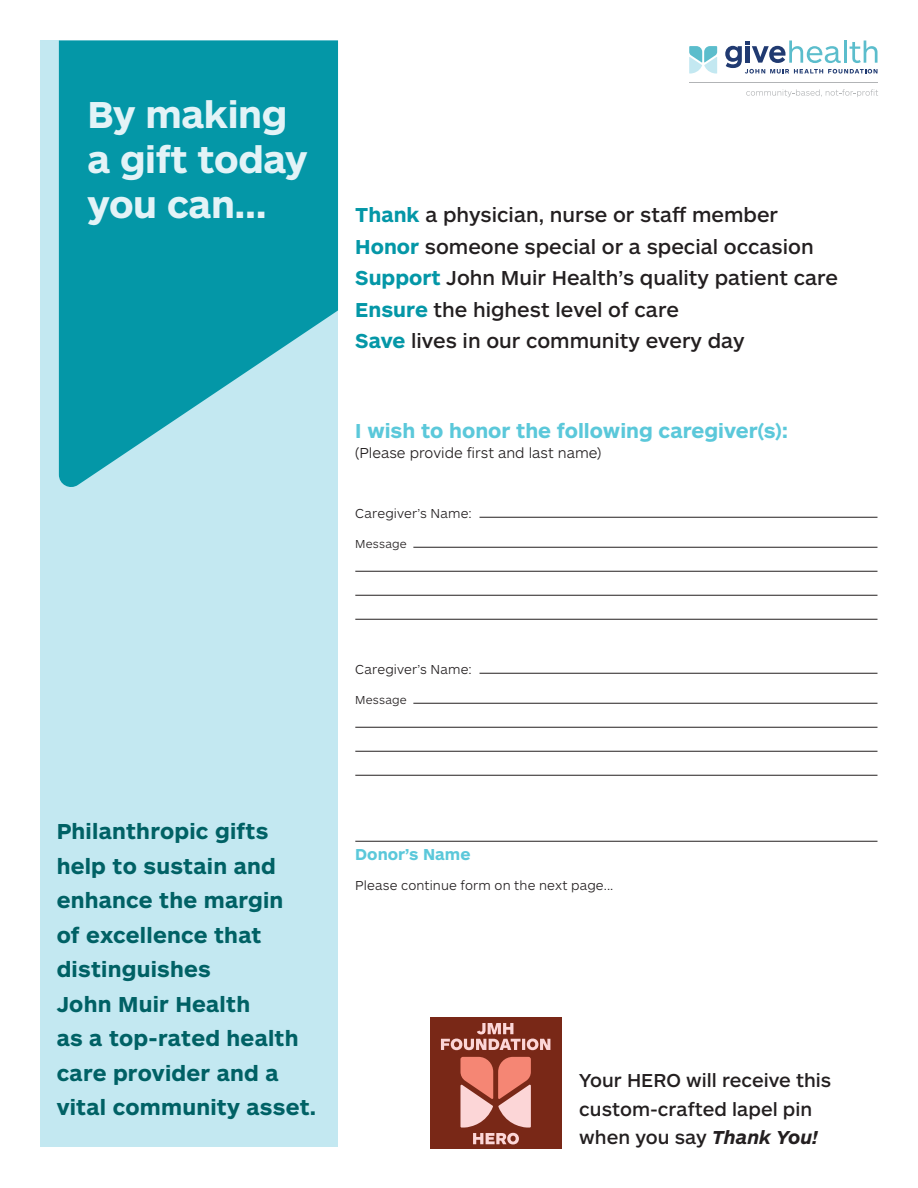
<style>
.page{position:relative;width:918px;height:1188px;background:#fff}
.page>*{position:absolute;margin:0;border:0;box-sizing:border-box;transform-origin:0 0}
.t1{font:700 39px/45px "ARS Maquette Pro";letter-spacing:-.01em;color:#e3f3f7}
.t2{font:700 22.5px/34.5px "ARS Maquette Pro";letter-spacing:.01em;color:#006165}
.t3{font:500 21px/31.5px "ARS Maquette Pro";color:#231f20}
.t4{font:700 21px "ARS Maquette Pro";color:#5bc8da}
.t5{font:500 19.5px/28.5px "ARS Maquette Pro";color:#231f20}
.t6{font:700 16.5px "ARS Maquette Pro";color:#5bc8da}
.t7{font:300 15px "ARS Maquette Pro";color:#231f20}
.t8{font:300 13.5px "ARS Maquette Pro";letter-spacing:.01em;color:#231f20}
.t9{font:300 12px "ARS Maquette Pro";letter-spacing:.015em;color:#231f20}
.s1{font-weight:700;color:#0497a7}
.s2{font-weight:700;font-style:italic}
</style>
<div class="page">
<div style="left:40px;top:40px;width:298px;height:1108px;background:#c3e8f1"></div>
<hr style="left:479px;top:517px;width:399px;height:1px;background:#231f20">
<hr style="left:413px;top:547px;width:464px;height:1px;background:#231f20">
<hr style="left:355px;top:571px;width:523px;height:1px;background:#231f20">
<hr style="left:355px;top:595px;width:523px;height:1px;background:#231f20">
<hr style="left:355px;top:619px;width:523px;height:1px;background:#231f20">
<hr style="left:479px;top:673px;width:399px;height:1px;background:#231f20">
<hr style="left:413px;top:703px;width:464px;height:1px;background:#231f20">
<hr style="left:355px;top:727px;width:523px;height:1px;background:#231f20">
<hr style="left:355px;top:751px;width:523px;height:1px;background:#231f20">
<hr style="left:355px;top:775px;width:523px;height:1px;background:#231f20">
<hr style="left:355px;top:841px;width:523px;height:1px;background:#231f20">
<div style="left:430px;top:1017px;width:131px;height:132px;background:#792817"></div>
<svg style="left:441px;top:1023px;width:109px;height:27px"></svg>
<svg style="left:460px;top:1057px;width:71px;height:87px"></svg>
<svg style="left:59px;top:40px;width:279px;height:447px;fill:#0497a7"></svg>
<svg style="left:725px;top:40px;width:153px;height:34px"></svg>
<svg style="left:689px;top:46px;width:28px;height:28px"></svg>
<hr style="left:689px;top:83px;width:189px;height:1px;background:#b2b4b6">
<svg style="left:746px;top:89px;width:132px;height:8px"></svg>
<h1 class="t1" style="left:87px;top:90px;width:222px">By making a gift today you can...</h1>
<p class="t3" style="left:355px;top:198px;width:484px"><span class="s1">Thank</span> a physician, nurse or staff member <span class="s1">Honor</span> someone special or a special occasion <span class="s1">Support</span> John Muir Health’s quality patient care <span class="s1">Ensure</span> the highest level of care<br><span class="s1">Save</span> lives in our community every day</p>
<p class="t4" style="left:355px;top:417px;width:434px">I wish to honor the following caregiver(s):</p>
<p class="t7" style="left:355px;top:443px;width:248px">(Please provide first and last name)</p>
<p class="t8" style="left:355px;top:504px;width:118px">Caregiver’s Name:</p>
<p class="t9" style="left:355px;top:536px;width:53px">Message</p>
<p class="t8" style="left:355px;top:660px;width:118px">Caregiver’s Name:</p>
<p class="t9" style="left:355px;top:692px;width:53px">Message</p>
<p class="t2" style="left:57px;top:813px;width:261px">Philanthropic gifts help to sustain and enhance the margin<br>of excellence that distinguishes<br>John Muir Health<br>as a top-rated health care provider and a vital community asset.</p>
<p class="t6" style="left:355px;top:843px;width:117px">Donor’s Name</p>
<p class="t8" style="left:355px;top:876px;width:260px">Please continue form on the next page...</p>
<p class="t5" style="left:579px;top:1065px;width:254px">Your HERO will receive this custom-crafted lapel pin when you say <span class="s2">Thank You!</span></p>
</div>
